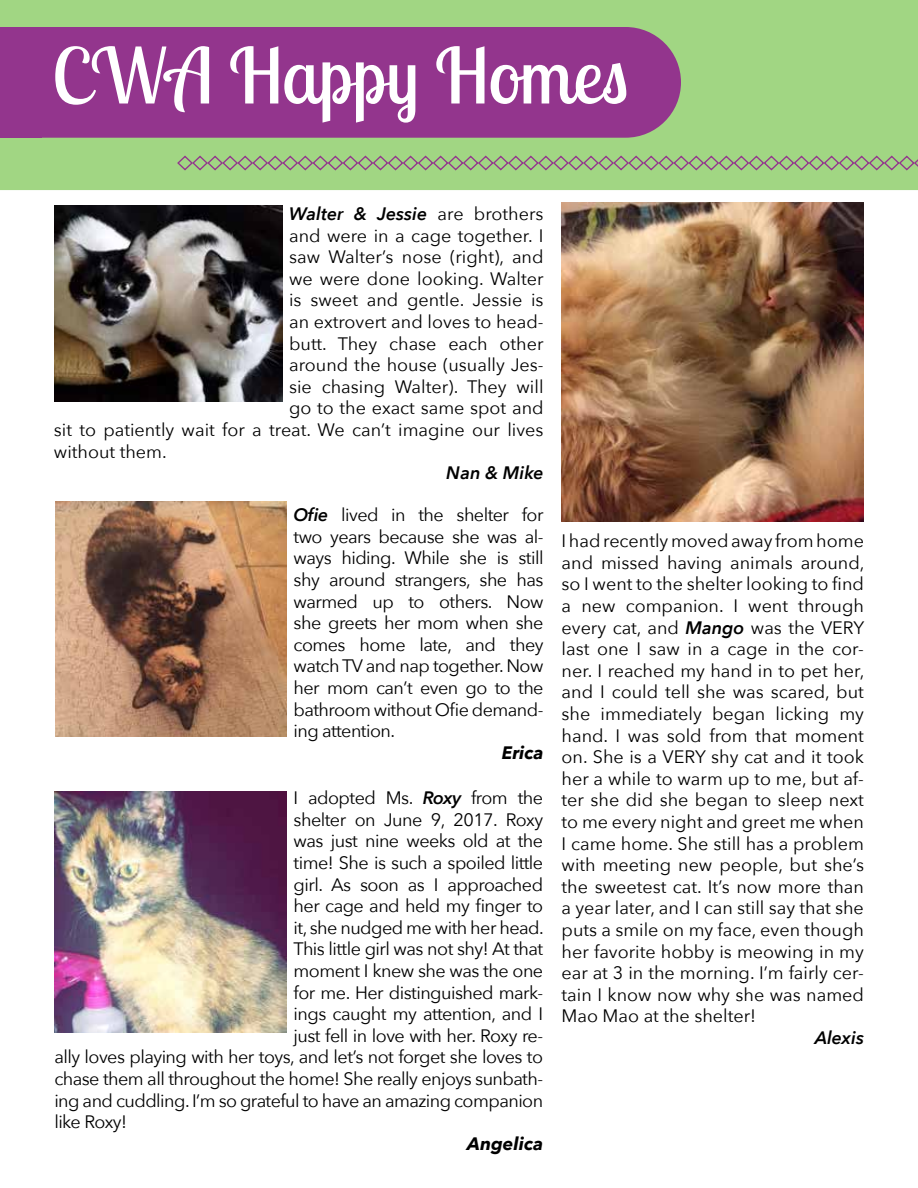
<style>
.page{position:relative;width:918px;height:1188px;background:#fff}
.page>*{position:absolute;margin:0;border:0;box-sizing:border-box;transform-origin:0 0}
.t1{font:76.5px "Lobster Two";color:#fff}
.t2{font:18px/21.6px "Avenir Next";letter-spacing:-.03em;color:#000;text-align:justify}
.t3{font:18px "Avenir Next";color:#000}
.t4{font:italic 600 18px "Avenir Next";color:#000}
.t5{font:italic 700 18px "Avenir Next";color:#000}
.s1{font-weight:400;font-style:normal}
.s2{font-weight:600;font-style:italic}
</style>
<div class="page">
<div style="left:0;top:0;width:918px;height:190px;background:#a1d683"></div>
<div style="left:42px;top:27px;width:639px;height:111px;background:#93358d"></div>
<svg style="left:176px;top:155px;width:742px;height:16px;background:#9db384"></svg>
<div style="left:0;top:27px;width:42px;height:111px;background:#93358d"></div>
<img style="left:54px;top:206px;width:228px;height:195px">
<img style="left:55px;top:502px;width:232px;height:234px">
<img style="left:54px;top:791px;width:233px;height:242px">
<img style="left:562px;top:203px;width:302px;height:319px">
<h1 class="t1" style="left:52px;top:27px;width:578px">CWA Happy Homes</h1>
<p class="t4" style="left:289px;top:198px;width:256px">Walter &amp; Jessie <span class="s1">are brothers</span></p>
<p class="t3" style="left:289px;top:220px;width:256px">and were in a cage together. I</p>
<p class="t3" style="left:289px;top:242px;width:256px">saw Walter’s nose (right), and</p>
<p class="t3" style="left:289px;top:263px;width:256px">we were done looking. Walter</p>
<p class="t3" style="left:289px;top:285px;width:256px">is sweet and gentle. Jessie is</p>
<p class="t3" style="left:289px;top:307px;width:256px">an extrovert and loves to head-</p>
<p class="t3" style="left:289px;top:328px;width:256px">butt. They chase each other</p>
<p class="t3" style="left:289px;top:350px;width:256px">around the house (usually Jes-</p>
<p class="t3" style="left:289px;top:371px;width:256px">sie chasing Walter). They will</p>
<p class="t3" style="left:289px;top:393px;width:256px">go to the exact same spot and</p>
<p class="t3" style="left:54px;top:415px;width:491px">sit to patiently wait for a treat. We can’t imagine our lives</p>
<p class="t3" style="left:54px;top:436px;width:114px">without them.</p>
<p class="t4" style="left:446px;top:457px;width:99px">Nan &amp; Mike</p>
<p class="t2" style="left:294px;top:503px;width:251px"><span class="s2">Ofie</span> lived in the shelter for two years because she was al&shy;ways hiding. While she is still shy around strangers, she has warmed up to others. Now she greets her mom when she comes home late, and they watch TV and nap together. Now her mom can’t even go to the bathroom without Ofie demand&shy;ing attention.</p>
<p class="t5" style="left:502px;top:737px;width:43px">Erica</p>
<p class="t2" style="left:294px;top:786px;width:251px">I adopted Ms. <span class="s2">Roxy</span> from the</p>
<p class="t2" style="left:294px;top:808px;width:251px">shelter on June 9, 2017. Roxy</p>
<p class="t2" style="left:294px;top:829px;width:251px">was just nine weeks old at the</p>
<p class="t2" style="left:294px;top:851px;width:251px">time! She is such a spoiled little</p>
<p class="t2" style="left:294px;top:873px;width:251px">girl. As soon as I approached</p>
<p class="t2" style="left:294px;top:894px;width:251px">her cage and held my finger to</p>
<p class="t2" style="left:294px;top:916px;width:252px">it, she nudged me with her head.</p>
<p class="t2" style="left:294px;top:937px;width:251px">This little girl was not shy! At that</p>
<p class="t2" style="left:294px;top:959px;width:251px">moment I knew she was the one</p>
<p class="t2" style="left:294px;top:981px;width:251px">for me. Her distinguished mark-</p>
<p class="t2" style="left:294px;top:1002px;width:251px">ings caught my attention, and I</p>
<p class="t2" style="left:294px;top:1024px;width:251px">just fell in love with her. Roxy re-</p>
<p class="t2" style="left:54px;top:1045px;width:490px">ally loves playing with her toys, and let’s not forget she loves to</p>
<p class="t2" style="left:54px;top:1067px;width:490px">chase them all throughout the home! She really enjoys sunbath-</p>
<p class="t2" style="left:54px;top:1089px;width:490px">ing and cuddling. I’m so grateful to have an amazing companion</p>
<p class="t2" style="left:54px;top:1110px;width:74px">like Roxy!</p>
<p class="t5" style="left:467px;top:1128px;width:77px">Angelica</p>
<p class="t2" style="left:562px;top:529px;width:304px">I had recently moved away from home and missed having animals around, so I went to the shelter looking to find a new companion. I went through every cat, and <span class="s2">Mango</span> was the VERY last one I saw in a cage in the cor&shy;ner. I reached my hand in to pet her, and I could tell she was scared, but she immediately began licking my hand. I was sold from that moment on. She is a VERY shy cat and it took her a while to warm up to me, but af&shy;ter she did she began to sleep next to me every night and greet me when I came home. She still has a problem with meeting new people, but she’s the sweetest cat. It’s now more than a year later, and I can still say that she puts a smile on my face, even though her favorite hobby is meowing in my ear at 3 in the morning. I’m fairly cer&shy;tain I know now why she was named Mao Mao at the shelter!</p>
<p class="t4" style="left:815px;top:1022px;width:50px">Alexis</p>
</div>
